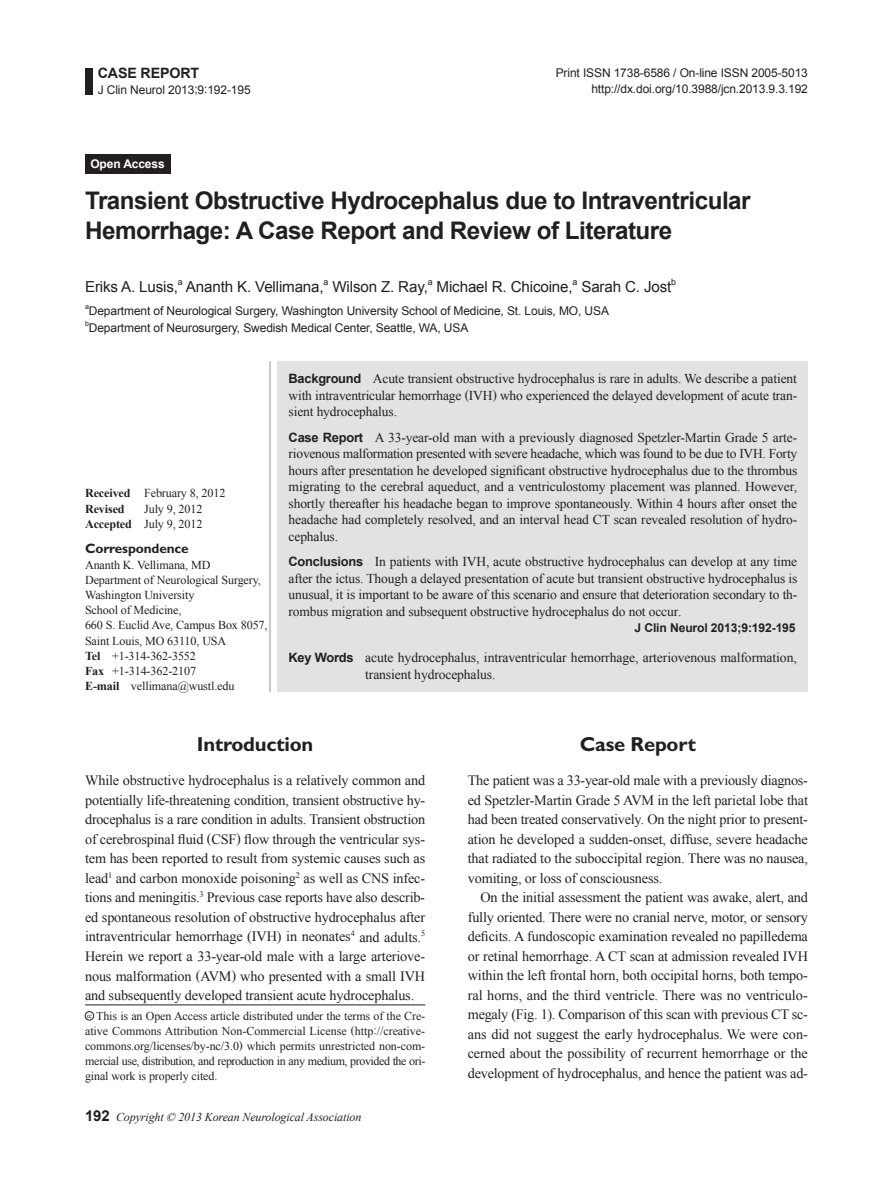
<style>
.page{position:relative;width:893px;height:1191px;background:#fff}
.page>*{position:absolute;margin:0;border:0;box-sizing:border-box;transform-origin:0 0}
.t1{font:700 24.3px/30.3px "Arial";letter-spacing:-.02em;color:#231f20}
.t2{font:700 20.25px "Gill Sans Std";letter-spacing:-.01em;color:#231f20}
.t3{font:15.15px "Arial";letter-spacing:-.01em;color:#231f20}
.t4{font:14.25px/19.5px "Times New Roman";letter-spacing:-.01em;color:#231f20;text-align:justify}
.t5{font:700 14.25px "Arial";letter-spacing:-.01em;color:#231f20}
.t6{font:13.65px/16.6px "Times New Roman";letter-spacing:-.005em;color:#231f20}
.t7{font:700 13.65px "Gill Sans Std";letter-spacing:-.01em;color:#231f20}
.t8{font:13.5px/16.5px "Times New Roman";letter-spacing:-.01em;color:#231f20;text-align:justify}
.t9{font:12.15px/15.1px "Times New Roman";letter-spacing:-.01em;color:#231f20;text-align:right}
.t10{font:700 12.15px/15.1px "Times New Roman";letter-spacing:-.01em;color:#231f20}
.t11{font:700 12.15px "Arial";letter-spacing:-.01em;color:#231f20}
.t12{font:12px/15.1px "Times New Roman";letter-spacing:-.035em;color:#231f20;text-align:justify}
.t13{font:12px/15.9px "Arial";letter-spacing:-.01em;color:#231f20;text-align:right}
.t14{font:italic 12px "Times New Roman";letter-spacing:-.01em;color:#231f20}
.t15{font:700 12px "Arial";letter-spacing:-.01em;color:#fff}
.t16{font:8.85px "Arial";color:#231f20}
.t17{font:7.05px "Arial";color:#231f20}
.s1{font-weight:400}
.s2{font-weight:700}
.s3{font-family:"Arial";font-weight:700;font-size:12.9px}
.s4{font-size:13.65px;color:#e1e2e4}
.s5{font-size:13.65px}
.s6{color:#e1e2e4}
.s7{font-family:"Arial";font-weight:700;font-style:normal;font-size:15px}
</style>
<div class="page">
<div style="left:85px;top:68px;width:8px;height:27px;background:#231f20"></div>
<div style="left:278px;top:361px;width:530px;height:331px;background:#e1e2e4"></div>
<hr style="left:270px;top:361px;width:1px;height:331px;background:#939598">
<div style="left:85px;top:154px;width:85px;height:20px;background:#231f20"></div>
<hr style="left:85px;top:1004px;width:340px;height:1px;background:#231f20">
<div style="left:85px;top:1011px;width:9px;height:9px;border:1px solid #231f20;border-radius:50%"></div>
<p class="t5" style="left:98px;top:64px;width:103px">CASE REPORT</p>
<p class="t13" style="left:98px;top:82px;width:154px">J Clin Neurol 2013;9:192-195</p>
<p class="t15" style="left:90px;top:156px;width:76px">Open Access</p>
<p class="t13" style="left:556px;top:65px;width:254px">Print ISSN 1738-6586 / On-line ISSN 2005-5013 http://dx.doi.org/10.3988/jcn.2013.9.3.192</p>
<h1 class="t1" style="left:85px;top:186px;width:667px">Transient Obstructive Hydrocephalus due to Intraventricular<br>Hemorrhage: A Case Report and Review of Literature</h1>
<p class="t3" style="left:85px;top:277px;width:95px">Eriks A. Lusis,</p>
<p class="t16" style="left:178px;top:276px;width:6px">a</p>
<p class="t3" style="left:186px;top:277px;width:139px">Ananth K. Vellimana,</p>
<p class="t16" style="left:324px;top:276px;width:6px">a</p>
<p class="t3" style="left:332px;top:277px;width:97px">Wilson Z. Ray,</p>
<p class="t16" style="left:428px;top:276px;width:6px">a</p>
<p class="t3" style="left:437px;top:277px;width:138px">Michael R. Chicoine,</p>
<p class="t16" style="left:572px;top:276px;width:6px">a</p>
<p class="t3" style="left:581px;top:277px;width:91px">Sarah C. Jost</p>
<p class="t16" style="left:671px;top:276px;width:6px">b</p>
<p class="t17" style="left:85px;top:302px;width:5px">a</p>
<p class="t13" style="left:89px;top:303px;width:522px">Department of Neurological Surgery, Washington University School of Medicine, St. Louis, MO, USA</p>
<p class="t17" style="left:85px;top:319px;width:5px">b</p>
<p class="t13" style="left:89px;top:319px;width:381px">Department of Neurosurgery, Swedish Medical Center, Seattle, WA, USA</p>
<p class="t10" style="left:85px;top:485px;width:142px">Received <span class="s1">February 8, 2012<br></span>Revised</p>
<p class="t9" style="left:85px;top:501px;width:119px">July 9, 2012<br><span class="s2">Accepted</span> July 9, 2012</p>
<p class="t7" style="left:85px;top:540px;width:105px">Correspondence</p>
<p class="t9" style="left:85px;top:557px;width:184px;text-align:left">Ananth K. Vellimana, MD<br>Department of Neurological Surgery,<br>Washington University<br>School of Medicine,<br>660 S. Euclid Ave, Campus Box 8057,<br>Saint Louis, MO 63110, USA<br><span class="s2">Tel</span> +1-314-362-3552<br><span class="s2">Fax</span> +1-314-362-2107<br><span class="s2">E-mail</span> vellimana@wustl.edu</p>
<p class="t8" style="left:289px;top:370px;width:510px"><span class="s3">Background</span><span class="s4">zz</span>Acute transient obstructive hydrocephalus is rare in adults. We describe a patient with intraventricular hemorrhage (IVH) who experienced the delayed development of acute tran&shy;sient hydrocephalus<span class="s5">.</span></p>
<p class="t8" style="left:289px;top:429px;width:510px"><span class="s3">Case Report</span><span class="s4">zz</span>A 33-year-old man with a previously diagnosed Spetzler-Martin Grade 5 arte&shy;riovenous malformation presented with severe headache, which was found to be due to IVH. Forty hours after presentation he developed significant obstructive hydrocephalus due to the thrombus migrating to the cerebral aqueduct, and a ventriculostomy placement was planned. However, shortly thereafter his headache began to improve spontaneously. Within 4 hours after onset the headache had completely resolved, and an interval head CT scan revealed resolution of hydro&shy;cephalus<span class="s5">.</span></p>
<p class="t8" style="left:289px;top:553px;width:510px"><span class="s3">Conclusions</span><span class="s4">zz</span>In patients with IVH, acute obstructive hydrocephalus can develop at any time after the ictus. Though a delayed presentation of acute but transient obstructive hydrocephalus is unusual, it is important to be aware of this scenario and ensure that deterioration secondary to th&shy;rombus migration and subsequent obstructive hydrocephalus do not occur<span class="s5">.</span></p>
<p class="t11" style="left:634px;top:620px;width:163px">J Clin Neurol 2013;9:192-195</p>
<p class="t6" style="left:365px;top:649px;width:433px;text-indent:-77px"><span class="s3">Key Words</span><span class="s6">zz</span>acute hydrocephalus, intraventricular hemorrhage, arteriovenous malformation, transient hydrocephalus.</p>
<h2 class="t2" style="left:197px;top:732px;width:118px">Introduction</h2>
<p class="t4" style="left:85px;top:770px;width:342px">While obstructive hydrocephalus is a relatively common and potentially life-threatening condition, transient obstructive hy&shy;drocephalus is a rare condition in adults. Transient obstruction of cerebrospinal fluid (CSF) flow through the ventricular sys&shy;tem has been reported to result from systemic causes such as lead<sup>1</sup> and carbon monoxide poisoning<sup>2</sup> as well as CNS infec&shy;tions and meningitis.<sup>3</sup> Previous case reports have also describ&shy;ed spontaneous resolution of obstructive hydrocephalus after intraventricular hemorrhage (IVH) in neonates<sup>4</sup> and adults.<sup>5<br></sup>Herein we report a 33-year-old male with a large arteriove&shy;nous malformation (AVM) who presented with a small IVH and subsequently developed transient acute hydrocephalus.</p>
<p class="t12" style="left:85px;top:1008px;width:342px"><sup>cc</sup> This is an Open Access article distributed under the terms of the Cre&shy;ative Commons Attribution Non-Commercial License (http://creative&shy;commons.org/licenses/by-nc/3.0) which permits unrestricted non-com&shy;mercial use, distribution, and reproduction in any medium, provided the ori&shy;ginal work is properly cited.</p>
<p class="t14" style="left:85px;top:1108px;width:278px"><span class="s7">192</span> Copyright © 2013 Korean Neurological Association</p>
<h2 class="t2" style="left:580px;top:732px;width:118px">Case Report</h2>
<p class="t4" style="left:468px;top:770px;width:342px">The patient was a 33-year-old male with a previously diagnos&shy;ed Spetzler-Martin Grade 5 AVM in the left parietal lobe that had been treated conservatively. On the night prior to present&shy;ation he developed a sudden-onset, diffuse, severe headache that radiated to the suboccipital region. There was no nausea, vomiting, or loss of consciousness.</p>
<p class="t4" style="left:468px;top:887px;width:342px;text-indent:13px">On the initial assessment the patient was awake, alert, and fully oriented. There were no cranial nerve, motor, or sensory deficits. A fundoscopic examination revealed no papilledema or retinal hemorrhage. A CT scan at admission revealed IVH within the left frontal horn, both occipital horns, both tempo&shy;ral horns, and the third ventricle. There was no ventriculo&shy;megaly (Fig. 1). Comparison of this scan with previous CT sc&shy;ans did not suggest the early hydrocephalus. We were con&shy;cerned about the possibility of recurrent hemorrhage or the development of hydrocephalus, and hence the patient was ad-</p>
</div>
